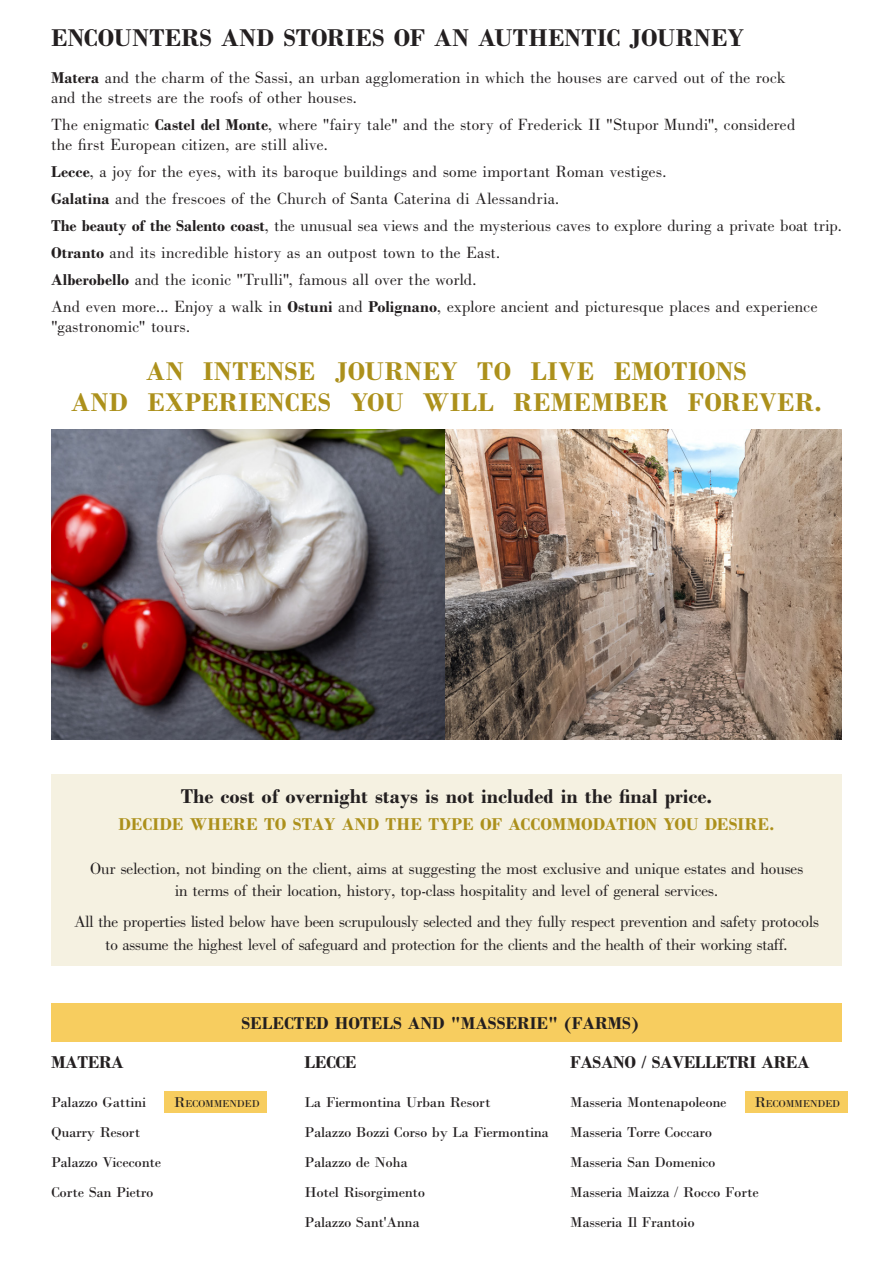
<style>
.page{position:relative;width:893px;height:1263px;background:#fff}
.page>*{position:absolute;margin:0;border:0;box-sizing:border-box;transform-origin:0 0}
.Pernotto{font:700 27px "M Bodoni";letter-spacing:.015em;color:#ac901b}
.Pernotto-2{font:700 25.5px "M Bodoni";letter-spacing:.01em;color:#231f20}
.Pernotto-3{font:700 21px "M Bodoni";color:#231f20}
.Pernotto-4{font:700 18px "M Bodoni";letter-spacing:.005em;color:#ac901b}
.Pernotto-5{font:700 18px "M Bodoni";color:#231f20}
.Arrivo{font:700 18px "M Bodoni";letter-spacing:-.02em;color:#231f20}
.Pernotto-6{font:16.5px/19.8px "M Bodoni";letter-spacing:-.01em;color:#231f20}
.Pernotto-7{font:16.5px/22.5px "M Bodoni";letter-spacing:-.03em;color:#231f20;text-align:center}
.Pernotto-8{font:15px "M Bodoni";letter-spacing:-.02em;color:#231f20}
.Pernotto-9{font:10.5px "M Bodoni";letter-spacing:-.03em;color:#231f20}
.s1{font-weight:700}
.s2{font-size:15px}
</style>
<div class="page">
<img style="left:51px;top:429px;width:791px;height:311px">
<div style="left:51px;top:1003px;width:791px;height:39px;background:#f7cd5f"></div>
<div style="left:165px;top:1091px;width:102px;height:22px;background:#f7cd5f"></div>
<div style="left:745px;top:1091px;width:102px;height:22px;background:#f7cd5f"></div>
<div style="left:51px;top:774px;width:791px;height:191px;background:#f5f1e1"></div>
<p class="Pernotto-2" style="left:51px;top:24px;width:694px">ENCOUNTERS AND STORIES OF AN AUTHENTIC JOURNEY</p>
<p class="Pernotto-6" style="left:51px;top:68px;width:736px"><span class="s1">Matera</span> and the charm of the Sassi, an urban agglomeration in which the houses are carved out of the rock and the streets are the roofs of other houses.</p>
<p class="Pernotto-6" style="left:51px;top:114px;width:746px">The enigmatic <span class="s1">Castel del Monte</span>, where "fairy tale" and the story of Frederick II "Stupor Mundi", considered the first European citizen, are still alive.</p>
<p class="Pernotto-6" style="left:51px;top:161px;width:617px"><span class="s1">Lecce</span>, a joy for the eyes, with its baroque buildings and some important Roman vestiges.</p>
<p class="Pernotto-6" style="left:51px;top:188px;width:510px"><span class="s1">Galatina</span> and the frescoes of the Church of Santa Caterina di Alessandria.</p>
<p class="Pernotto-6" style="left:51px;top:215px;width:792px"><span class="s1">The beauty of the Salento coast</span>, the unusual sea views and the mysterious caves to explore during a private boat trip.</p>
<p class="Pernotto-6" style="left:51px;top:242px;width:451px"><span class="s1">Otranto</span> and its incredible history as an outpost town to the East.</p>
<p class="Pernotto-6" style="left:51px;top:269px;width:427px"><span class="s1">Alberobello</span> and the iconic "Trulli", famous all over the world.</p>
<p class="Pernotto-6" style="left:51px;top:296px;width:768px">And even more... Enjoy a walk in <span class="s1">Ostuni</span> and <span class="s1">Polignano</span>, explore ancient and picturesque places and experience "gastronomic" tours.</p>
<p class="Pernotto" style="left:146px;top:357px;width:602px">AN INTENSE JOURNEY TO LIVE EMOTIONS</p>
<p class="Pernotto" style="left:71px;top:388px;width:752px">AND EXPERIENCES YOU WILL REMEMBER FOREVER.</p>
<p class="Pernotto-3" style="left:181px;top:785px;width:533px">The cost of overnight stays is not included in the final price.</p>
<p class="Pernotto-4" style="left:119px;top:815px;width:657px">DECIDE WHERE TO STAY AND THE TYPE OF ACCOMMODATION YOU DESIRE.</p>
<p class="Pernotto-6" style="left:90px;top:857px;width:715px;line-height:22.5px;text-align:center">Our selection, not binding on the client, aims at suggesting the most exclusive and unique estates and houses in terms of their location, history, top-class hospitality and level of general services.</p>
<p class="Pernotto-7" style="left:74px;top:910px;width:746px">All the properties listed below have been scrupulously selected and they fully respect prevention and safety protocols to assume the highest level of safeguard and protection for the clients and the health of their working staff.</p>
<p class="Pernotto-5" style="left:241px;top:1013px;width:399px">SELECTED HOTELS AND "MASSERIE" (FARMS)</p>
<p class="Arrivo" style="left:51px;top:1052px;width:74px">MATERA</p>
<p class="Arrivo" style="left:305px;top:1052px;width:54px">LECCE</p>
<p class="Arrivo" style="left:570px;top:1052px;width:241px">FASANO / SAVELLETRI AREA</p>
<p class="Pernotto-8" style="left:51px;top:1093px;width:97px">Palazzo Gattini</p>
<p class="Pernotto-9" style="left:174px;top:1097px;width:87px"><span class="s2">R</span>ECOMMENDED</p>
<p class="Pernotto-8" style="left:305px;top:1093px;width:188px">La Fiermontina Urban Resort</p>
<p class="Pernotto-8" style="left:570px;top:1093px;width:158px">Masseria Montenapoleone</p>
<p class="Pernotto-9" style="left:754px;top:1097px;width:87px"><span class="s2">R</span>ECOMMENDED</p>
<p class="Pernotto-8" style="left:51px;top:1123px;width:91px">Quarry Resort</p>
<p class="Pernotto-8" style="left:305px;top:1123px;width:246px">Palazzo Bozzi Corso by La Fiermontina</p>
<p class="Pernotto-8" style="left:570px;top:1123px;width:144px">Masseria Torre Coccaro</p>
<p class="Pernotto-8" style="left:51px;top:1153px;width:112px">Palazzo Viceconte</p>
<p class="Pernotto-8" style="left:305px;top:1153px;width:105px">Palazzo de Noha</p>
<p class="Pernotto-8" style="left:570px;top:1153px;width:147px">Masseria San Domenico</p>
<p class="Pernotto-8" style="left:51px;top:1183px;width:104px">Corte San Pietro</p>
<p class="Pernotto-8" style="left:305px;top:1183px;width:122px">Hotel Risorgimento</p>
<p class="Pernotto-8" style="left:570px;top:1183px;width:190px">Masseria Maizza / Rocco Forte</p>
<p class="Pernotto-8" style="left:305px;top:1213px;width:117px">Palazzo Sant'Anna</p>
<p class="Pernotto-8" style="left:570px;top:1213px;width:126px">Masseria Il Frantoio</p>
</div>
